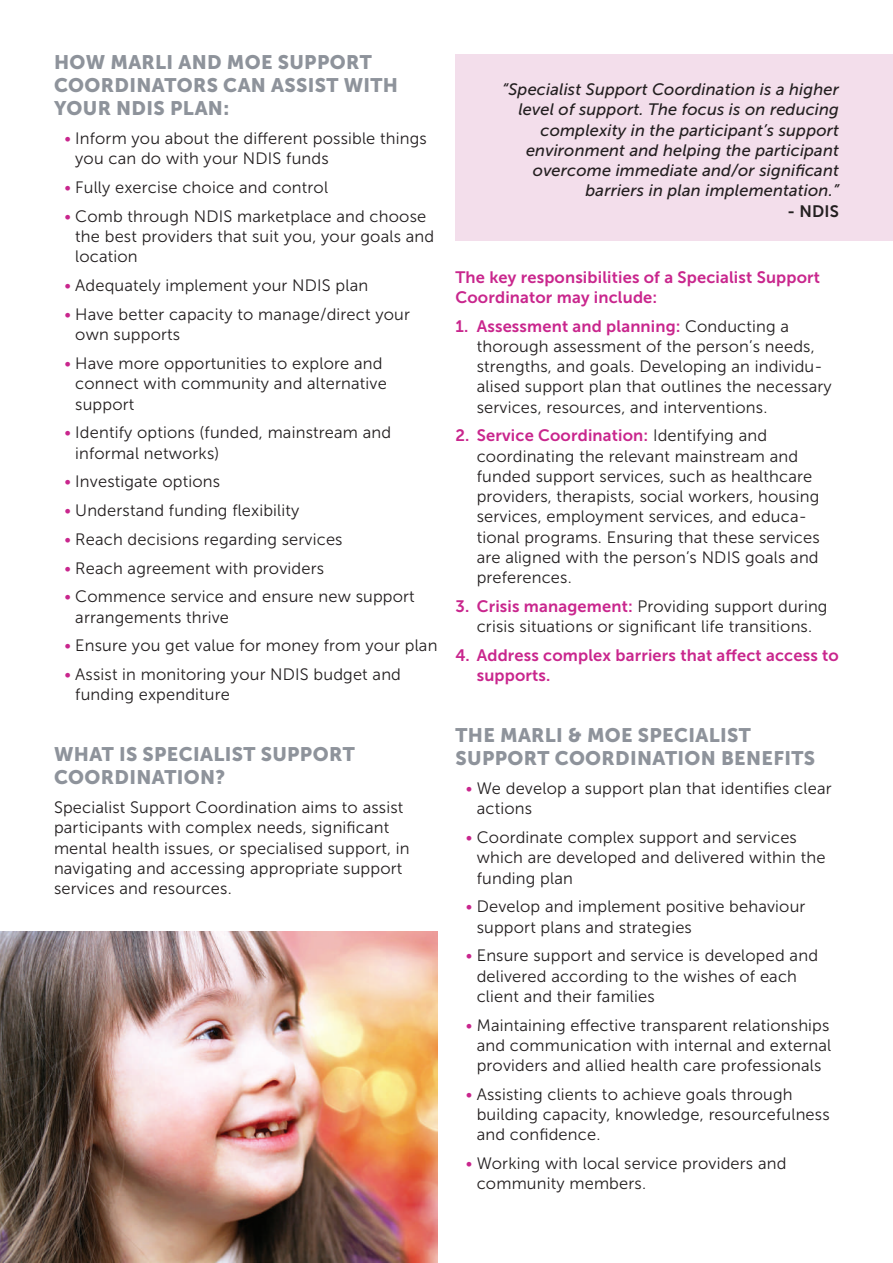
<style>
.page{position:relative;width:893px;height:1263px;background:#fff}
.page>*{position:absolute;margin:0;border:0;box-sizing:border-box;transform-origin:0 0}
.t1{font:19.5px/23.4px "Museo Sans 900";letter-spacing:.02em;color:#8e939b}
.t2{font:16.5px/20.2px "Museo Sans 300";letter-spacing:.01em;color:#231f20}
.t3{font:italic 16.5px/20.2px "Museo Sans 500";letter-spacing:.01em;color:#231f20;text-align:right}
.t4{font:16.5px/20.2px "Museo Sans 700";letter-spacing:.01em;color:#c9268d}
.t5{font:16.5px "Museo Sans 700";color:#231f20}
.s1{color:#c9268d}
.s2{font-family:"Museo Sans 300";color:#231f20}
.s3{font-family:"Museo Sans 700";color:#c9268d}
</style>
<div class="page">
<div style="left:455px;top:54px;width:438px;height:187px;background:#f3deeb"></div>
<img style="left:0;top:931px;width:437px;height:332px">
<p class="t1" style="left:54px;top:50px;width:346px">HOW MARLI AND MOE SUPPORT<br>COORDINATORS CAN ASSIST WITH<br>YOUR NDIS PLAN:</p>
<p class="t2" style="left:75px;top:129px;width:353px;text-indent:-11px"><span class="s1">•</span> Inform you about the different possible things you can do with your NDIS funds</p>
<p class="t2" style="left:64px;top:178px;width:265px"><span class="s1">•</span> Fully exercise choice and control</p>
<p class="t2" style="left:75px;top:206px;width:360px;text-indent:-11px"><span class="s1">•</span> Comb through NDIS marketplace and choose the best providers that suit you, your goals and location</p>
<p class="t2" style="left:64px;top:276px;width:305px"><span class="s1">•</span> Adequately implement your NDIS plan</p>
<p class="t2" style="left:75px;top:304px;width:336px;text-indent:-11px"><span class="s1">•</span> Have better capacity to manage/direct your own supports</p>
<p class="t2" style="left:75px;top:353px;width:313px;text-indent:-11px"><span class="s1">•</span> Have more opportunities to explore and connect with community and alternative support</p>
<p class="t2" style="left:75px;top:423px;width:317px;text-indent:-11px"><span class="s1">•</span> Identify options (funded, mainstream and informal networks)</p>
<p class="t2" style="left:64px;top:472px;width:157px"><span class="s1">•</span> Investigate options</p>
<p class="t2" style="left:64px;top:500px;width:236px"><span class="s1">•</span> Understand funding flexibility</p>
<p class="t2" style="left:64px;top:529px;width:280px"><span class="s1">•</span> Reach decisions regarding services</p>
<p class="t2" style="left:64px;top:558px;width:261px"><span class="s1">•</span> Reach agreement with providers</p>
<p class="t2" style="left:75px;top:587px;width:341px;text-indent:-11px"><span class="s1">•</span> Commence service and ensure new support arrangements thrive</p>
<p class="t2" style="left:64px;top:636px;width:374px"><span class="s1">•</span> Ensure you get value for money from your plan</p>
<p class="t2" style="left:75px;top:664px;width:327px;text-indent:-11px"><span class="s1">•</span> Assist in monitoring your NDIS budget and funding expenditure</p>
<p class="t1" style="left:54px;top:742px;width:302px">WHAT IS SPECIALIST SUPPORT<br>COORDINATION?</p>
<p class="t2" style="left:54px;top:797px;width:357px">Specialist Support Coordination aims to assist participants with complex needs, significant mental health issues, or specialised support, in navigating and accessing appropriate support services and resources.</p>
<p class="t3" style="left:502px;top:79px;width:338px">“Specialist Support Coordination is a higher level of support. The focus is on reducing complexity in the participant’s support environment and helping the participant overcome immediate and/or significant barriers in plan implementation.”</p>
<p class="t5" style="left:788px;top:202px;width:53px">- NDIS</p>
<p class="t4" style="left:455px;top:267px;width:366px">The key responsibilities of a Specialist Support<br>Coordinator may include:</p>
<p class="t4" style="left:455px;top:316px;width:335px">1. Assessment and planning: <span class="s2">Conducting a</span></p>
<p class="t2" style="left:477px;top:336px;width:356px">thorough assessment of the person’s needs, strengths, and goals. Developing an individu&shy;alised support plan that outlines the necessary services, resources, and interventions.</p>
<p class="t4" style="left:455px;top:426px;width:313px">2. Service Coordination: <span class="s2">Identifying and</span></p>
<p class="t2" style="left:477px;top:446px;width:345px">coordinating the relevant mainstream and funded support services, such as healthcare providers, therapists, social workers, housing services, employment services, and educa&shy;tional programs. Ensuring that these services are aligned with the person’s NDIS goals and preferences.</p>
<p class="t2" style="left:455px;top:596px;width:374px;text-align:center"><span class="s3">3. Crisis management:</span> Providing support during crisis situations or significant life transitions.</p>
<p class="t4" style="left:477px;top:645px;width:364px;text-indent:-21px">4. Address complex barriers that affect access to supports.</p>
<p class="t1" style="left:455px;top:723px;width:361px">THE MARLI &amp; MOE SPECIALIST<br>SUPPORT COORDINATION BENEFITS</p>
<p class="t2" style="left:477px;top:778px;width:356px;text-indent:-11px"><span class="s1">•</span> We develop a support plan that identifies clear actions</p>
<p class="t2" style="left:477px;top:827px;width:350px;text-indent:-11px"><span class="s1">•</span> Coordinate complex support and services which are developed and delivered within the funding plan</p>
<p class="t2" style="left:477px;top:897px;width:330px;text-indent:-11px"><span class="s1">•</span> Develop and implement positive behaviour support plans and strategies</p>
<p class="t2" style="left:477px;top:946px;width:343px;text-indent:-11px"><span class="s1">•</span> Ensure support and service is developed and delivered according to the wishes of each client and their families</p>
<p class="t2" style="left:477px;top:1015px;width:356px;text-align:justify;text-indent:-11px"><span class="s1">•</span> Maintaining effective transparent relationships and communication with internal and external providers and allied health care professionals</p>
<p class="t2" style="left:477px;top:1084px;width:354px;text-indent:-11px"><span class="s1">•</span> Assisting clients to achieve goals through building capacity, knowledge, resourcefulness and confidence.</p>
<p class="t2" style="left:477px;top:1153px;width:311px;text-indent:-11px"><span class="s1">•</span> Working with local service providers and community members.</p>
</div>
